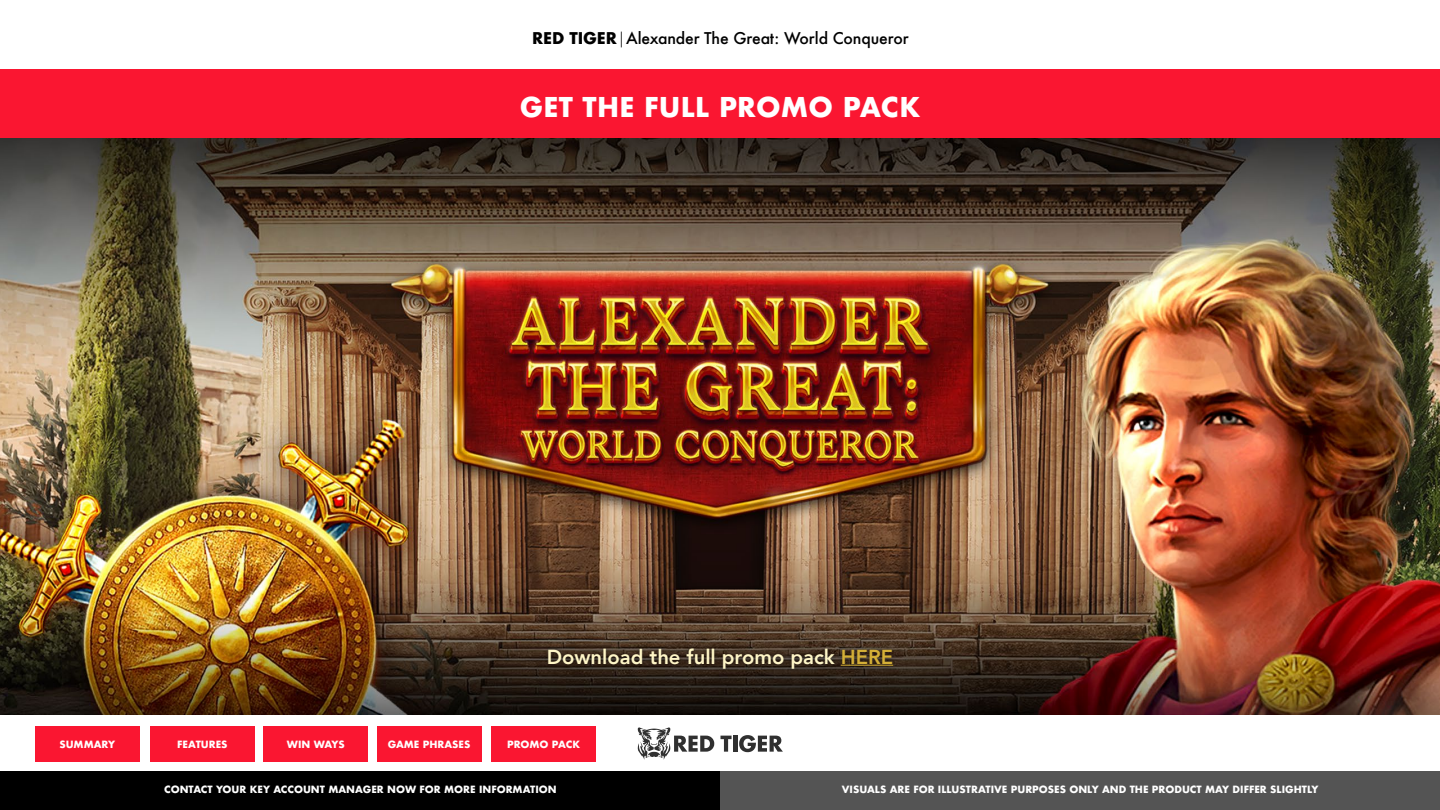
<style>
.page{position:relative;width:1440px;height:810px;background:#fff}
.page>*{position:absolute;margin:0;border:0;box-sizing:border-box;transform-origin:0 0}
.t1{font:700 26.55px "Futura";letter-spacing:.01em;color:#fff}
.t2{font:800 20.25px "Avenir";color:#fff6c7}
.t3{font:500 15.75px "Futura";letter-spacing:-.01em;color:#000}
.t4{font:700 9.75px "Futura";color:#fff}
.s1{font-weight:700}
.s2{font-weight:300;font-stretch:condensed}
.s3{color:#d4af37}
</style>
<div class="page">
<svg style="left:638px;top:727px;width:76px;height:33px"></svg>
<svg style="left:721px;top:736px;width:11px;height:16px"></svg>
<hr style="left:733px;top:736px;width:4px;height:16px;background:#303030">
<svg style="left:739px;top:735px;width:44px;height:17px"></svg>
<div style="left:0;top:69px;width:1440px;height:69px;background:#fa1631"></div>
<div style="left:0;top:771px;width:720px;height:39px;background:#000"></div>
<div style="left:720px;top:771px;width:720px;height:39px;background:#545454"></div>
<div style="left:35px;top:726px;width:105px;height:35px;background:#fa1631"></div>
<div style="left:150px;top:726px;width:105px;height:35px;background:#fa1631"></div>
<div style="left:263px;top:726px;width:105px;height:35px;background:#fa1631"></div>
<div style="left:377px;top:726px;width:105px;height:35px;background:#fa1631"></div>
<div style="left:491px;top:726px;width:105px;height:35px;background:#fa1631"></div>
<img style="left:0;top:138px;width:1440px;height:576px">
<div style="left:544px;top:644px;width:353px;height:29px;background:#000;opacity:.47"></div>
<hr style="left:841px;top:665px;width:52px;height:1px;background:#d4af37">
<h3 class="t3" style="left:532px;top:27px;width:378px"><span class="s1">RED TIGER</span> <span class="s2">|</span> Alexander The Great: World Conqueror</h3>
<h1 class="t1" style="left:520px;top:88px;width:402px">GET THE FULL PROMO PACK</h1>
<h2 class="t2" style="left:547px;top:641px;width:348px">Download the full promo pack <span class="s3">HERE</span></h2>
<p class="t4" style="left:59px;top:737px;width:57px">SUMMARY</p>
<p class="t4" style="left:177px;top:737px;width:52px">FEATURES</p>
<p class="t4" style="left:287px;top:737px;width:59px">WIN WAYS</p>
<p class="t4" style="left:388px;top:737px;width:84px">GAME PHRASES</p>
<p class="t4" style="left:507px;top:737px;width:75px">PROMO PACK</p>
<p class="t4" style="left:164px;top:783px;width:394px">CONTACT YOUR KEY ACCOUNT MANAGER NOW FOR MORE INFORMATION</p>
<p class="t4" style="left:842px;top:783px;width:478px">VISUALS ARE FOR ILLUSTRATIVE PURPOSES ONLY AND THE PRODUCT MAY DIFFER SLIGHTLY</p>
</div>
